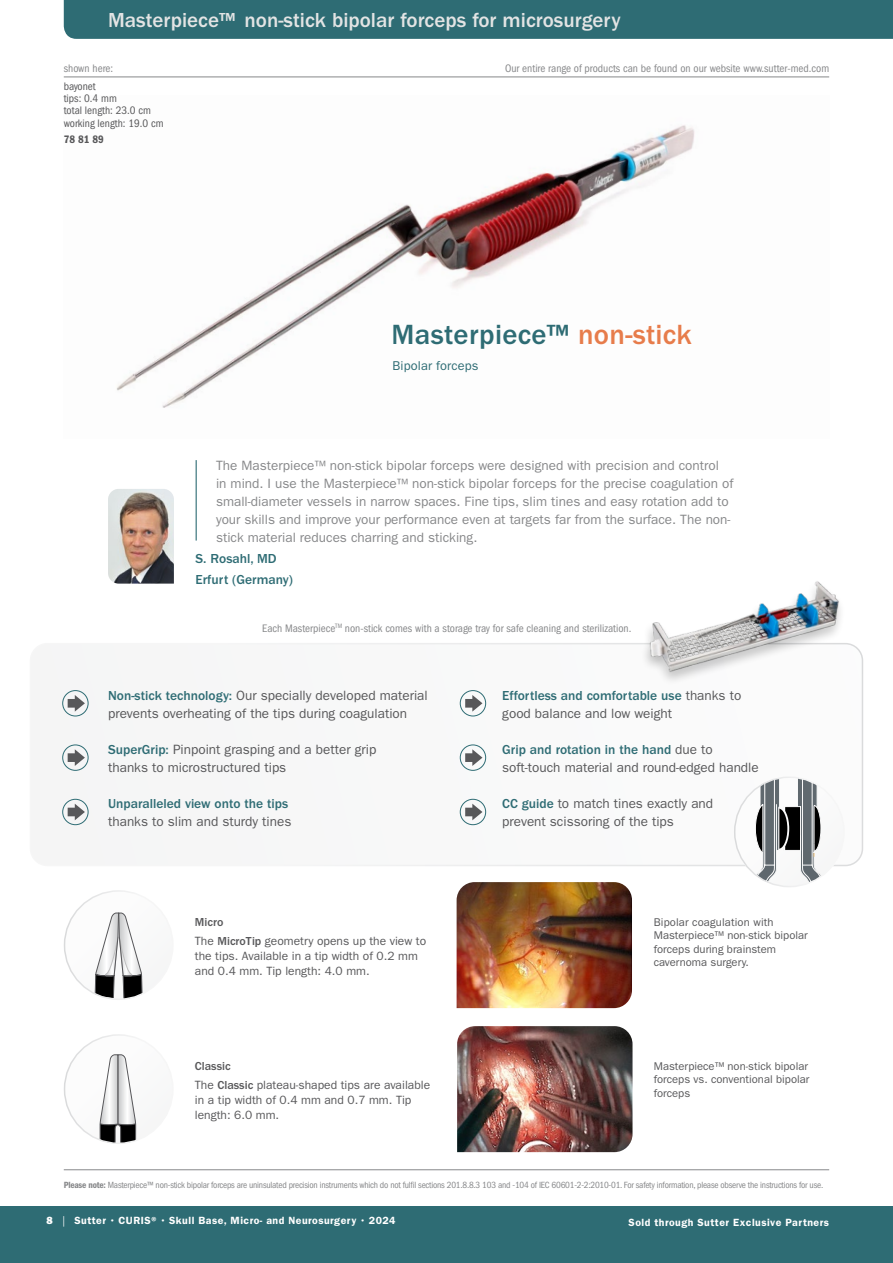
<style>
.page{position:relative;width:893px;height:1263px;background:#fff}
.page>*{position:absolute;margin:0;border:0;box-sizing:border-box;transform-origin:0 0}
.t1{font:500 28.8px "ITC Franklin Gothic Std";letter-spacing:.01em;color:#2e6c74}
.t2{font:500 21px "ITC Franklin Gothic Std";color:#e3e4e4}
.t3{font:13.5px/18px "ITC Franklin Gothic Std";color:#58585a}
.t4{font:13.5px/18px "ITC Franklin Gothic Std";color:#87888a}
.t5{font:500 13.5px/21px "ITC Franklin Gothic Std";color:#2e6c74}
.t6{font:12.75px "ITC Franklin Gothic Std";letter-spacing:.01em;color:#2e6c74}
.t7{font:12px/18.1px "ITC Franklin Gothic Std";color:#58585a}
.t8{font:11.25px/13.5px "ITC Franklin Gothic Std";color:#58585a}
.t9{font:condensed 11.25px "ITC Franklin Gothic Std";color:#87888a}
.t10{font:condensed 11.25px/12.1px "ITC Franklin Gothic Std";color:#58585a}
.t11{font:11.25px "ITC Franklin Gothic Std Dm Cd";color:#58585a}
.t12{font:10.5px "Franklin Gothic LT Pro Dm";letter-spacing:.045em;color:#fff}
.t13{font:condensed 9.3px "ITC Franklin Gothic Std";letter-spacing:-.02em;color:#87888a}
.s1{color:#e77c4b}
.s2{font-weight:500;color:#2e6c74}
.s3{font-weight:500}
.s4{font-family:"ITC Franklin Gothic Std Dm Cd";font-stretch:normal}
.s5{font-family:"ITC Franklin Gothic Std Hvy"}
.s6{font-family:"ITC Franklin Gothic Std"}
.s7{font-size:7.5px}
</style>
<div class="page">
<div style="left:0;top:1206px;width:893px;height:57px;background:#2e6c74"></div>
<div style="left:64px;top:0;width:829px;height:39px;background:#2e6c74"></div>
<img style="left:116px;top:125px;width:579px;height:283px">
<div style="left:31px;top:644px;width:831px;height:221px;background:#f8f8f8;border-radius:17px"></div>
<div style="left:30px;top:643px;width:833px;height:223px;border:2px solid #fff;border-radius:17px"></div>
<svg style="left:68px;top:695px;width:17px;height:17px"></svg>
<div style="left:62px;top:690px;width:27px;height:26px;border:1px solid #2e6c74;border-radius:50%"></div>
<svg style="left:465px;top:695px;width:17px;height:17px"></svg>
<div style="left:460px;top:690px;width:26px;height:26px;border:1px solid #2e6c74;border-radius:50%"></div>
<svg style="left:68px;top:749px;width:17px;height:17px"></svg>
<div style="left:62px;top:744px;width:27px;height:27px;border:1px solid #2e6c74;border-radius:50%"></div>
<svg style="left:465px;top:749px;width:17px;height:17px"></svg>
<div style="left:460px;top:744px;width:26px;height:27px;border:1px solid #2e6c74;border-radius:50%"></div>
<svg style="left:68px;top:804px;width:17px;height:16px"></svg>
<div style="left:62px;top:799px;width:27px;height:26px;border:1px solid #2e6c74;border-radius:50%"></div>
<svg style="left:465px;top:804px;width:17px;height:16px"></svg>
<div style="left:460px;top:799px;width:26px;height:26px;border:1px solid #2e6c74;border-radius:50%"></div>
<img style="left:457px;top:1026px;width:175px;height:126px">
<img style="left:457px;top:882px;width:175px;height:126px">
<div style="left:65px;top:891px;width:108px;height:108px;background:#fbfbfb;border-radius:50%"></div>
<svg style="left:93px;top:912px;width:50px;height:86px"></svg>
<div style="left:65px;top:1035px;width:108px;height:108px;background:#fafafb;border-radius:50%"></div>
<svg style="left:99px;top:1054px;width:37px;height:88px"></svg>
<img style="left:108px;top:489px;width:66px;height:95px">
<hr style="left:196px;top:460px;width:1px;height:80px;background:#2e6c74">
<div style="left:640px;top:580px;width:206px;height:107px;background:#fbfbfb"></div>
<img style="left:645px;top:581px;width:199px;height:101px">
<hr style="left:64px;top:77px;width:765px;height:1px;background:#87888a">
<div style="left:735px;top:777px;width:109px;height:109px;background:#f9f9f9;border-radius:50%"></div>
<svg style="left:753px;top:779px;width:68px;height:107px"></svg>
<hr style="left:779px;top:807px;width:1px;height:45px;background:#fff">
<div style="left:734px;top:776px;width:111px;height:111px;border:2px solid #fff;border-radius:50%"></div>
<hr style="left:64px;top:1169px;width:765px;height:1px;background:#87888a">
<h2 class="t2" style="left:108px;top:8px;width:514px">Masterpiece™ non-stick bipolar forceps for microsurgery</h2>
<p class="t9" style="left:64px;top:62px;width:51px">shown here:</p>
<p class="t9" style="left:505px;top:61px;width:326px">Our entire range of products can be found on our website www.sutter-med.com</p>
<p class="t10" style="left:64px;top:80px;width:101px">bayonet<br>tips: 0.4 mm<br>total length: 23.0 cm working length: 19.0 cm</p>
<p class="t11" style="left:64px;top:133px;width:42px">78 81 89</p>
<h1 class="t1" style="left:392px;top:318px;width:302px">Masterpiece™ <span class="s1">non-stick</span></h1>
<p class="t6" style="left:392px;top:358px;width:87px">Bipolar forceps</p>
<p class="t4" style="left:216px;top:456px;width:519px">The Masterpiece™ non-stick bipolar forceps were designed with precision and control<br>in mind. I use the Masterpiece™ non-stick bipolar forceps for the precise coagulation of small-diameter vessels in narrow spaces. Fine tips, slim tines and easy rotation add to your skills and improve your performance even at targets far from the surface. The non&shy;stick material reduces charring and sticking.</p>
<p class="t5" style="left:196px;top:548px;width:99px">S. Rosahl, MD<br>Erfurt (Germany)</p>
<p class="t9" style="left:262px;top:621px;width:371px">Each Masterpiece<sup>TM</sup> non-stick comes with a storage tray for safe cleaning and sterilization.</p>
<p class="t3" style="left:108px;top:687px;width:321px"><span class="s2">Non-stick technology:</span> Our specially developed material prevents overheating of the tips during coagulation</p>
<p class="t3" style="left:108px;top:741px;width:270px"><span class="s2">SuperGrip:</span> Pinpoint grasping and a better grip thanks to microstructured tips</p>
<p class="t5" style="left:108px;top:794px;width:182px">Unparalleled view onto the tips</p>
<p class="t3" style="left:108px;top:813px;width:185px">thanks to slim and sturdy tines</p>
<p class="t7" style="left:195px;top:913px;width:233px"><span class="s3">Micro<br></span>The <span class="s3">MicroTip</span> geometry opens up the view to</p>
<p class="t7" style="left:195px;top:948px;width:224px;line-height:15px">the tips. Available in a tip width of 0.2 mm and 0.4 mm. Tip length: 4.0 mm.</p>
<p class="t7" style="left:195px;top:1057px;width:237px"><span class="s3">Classic<br></span>The <span class="s3">Classic</span> plateau-shaped tips are available</p>
<p class="t7" style="left:195px;top:1092px;width:218px;line-height:15px">in a tip width of 0.4 mm and 0.7 mm. Tip length: 6.0 mm.</p>
<p class="t3" style="left:502px;top:687px;width:241px"><span class="s2">Effortless and comfortable use</span> thanks to good balance and low weight</p>
<p class="t3" style="left:502px;top:741px;width:258px"><span class="s2">Grip and rotation in the hand</span> due to soft-touch material and round-edged handle</p>
<p class="t3" style="left:502px;top:795px;width:212px"><span class="s2">CC guide</span> to match tines exactly and prevent scissoring of the tips</p>
<p class="t8" style="left:654px;top:915px;width:155px">Bipolar coagulation with<br>Masterpiece™ non-stick bipolar forceps during brainstem cavernoma surgery.</p>
<p class="t8" style="left:654px;top:1059px;width:157px">Masterpiece™ non-stick bipolar forceps vs. conventional bipolar forceps</p>
<p class="t13" style="left:64px;top:1179px;width:761px"><span class="s4">Please note:</span> Masterpiece™ non-stick bipolar forceps are uninsulated precision instruments which do not fulfil sections 201.8.8.3 103 and -104 of IEC 60601-2-2:2010-01. For safety information, please observe the instructions for use.</p>
<p class="t12" style="left:47px;top:1214px;width:350px"><span class="s5">8</span> <span class="s6">|</span> Sutter <span class="s7">•</span> CURIS® <span class="s7">•</span> Skull Base, Micro- and Neurosurgery <span class="s7">•</span> 2024</p>
<p class="t12" style="left:629px;top:1216px;width:202px">Sold through Sutter Exclusive Partners</p>
</div>
